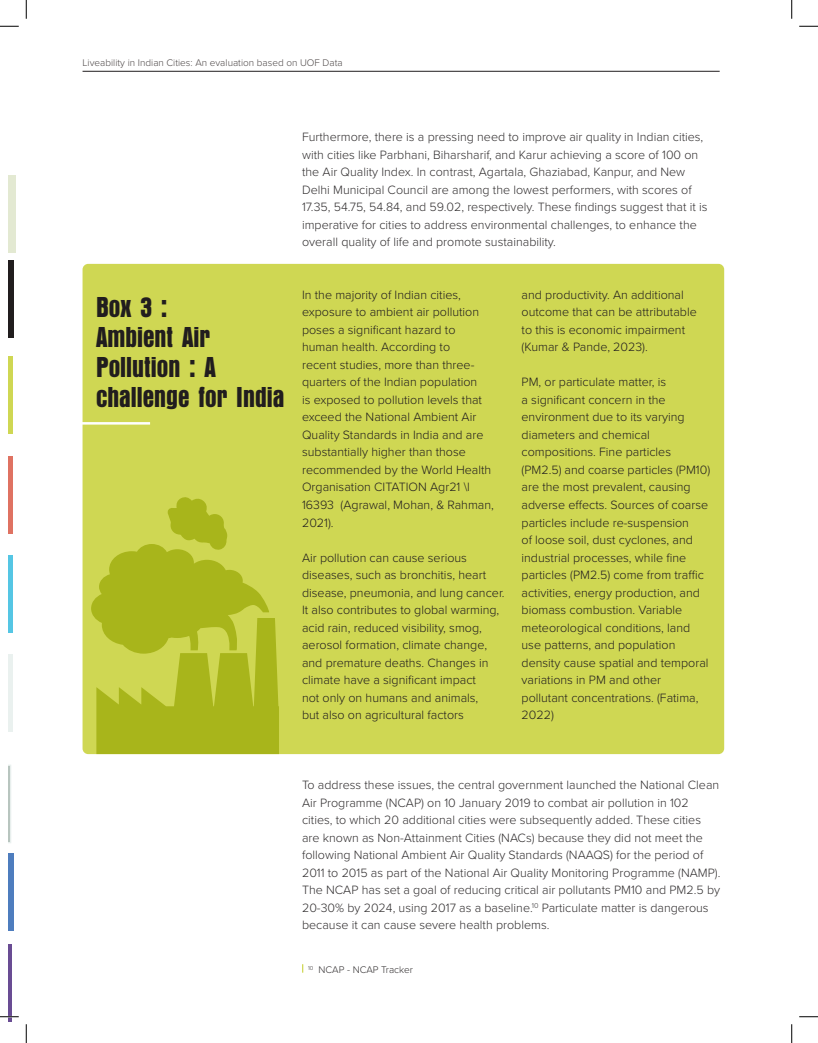
<style>
.page{position:relative;width:818px;height:1043px;background:#fff}
.page>*{position:absolute;margin:0;border:0;box-sizing:border-box;transform-origin:0 0}
.t1{font:30px/30px "Anzeigen Gro";color:#211d1e}
.t2{font:300 12.5px/17.5px "Proxima Nova";color:#211d1e}
.t3{font:300 12.5px/17.5px "Proxima Nova";color:#312e2f}
.t4{font:300 10px "Proxima Nova";color:#4e4848}
.t5{font:300 10px "Proxima Nova";color:#312e2f}
</style>
<div class="page">
<div style="left:8px;top:176px;width:7px;height:77px;background:#e3e9d2"></div>
<div style="left:8px;top:852px;width:6px;height:78px;background:#4e7dbe"></div>
<hr style="left:82px;top:71px;width:637px;height:1px;background:#211d1e">
<div style="left:8px;top:260px;width:6px;height:78px;background:#211d1e"></div>
<hr style="left:8px;top:356px;width:4px;height:78px;background:#cfd753">
<hr style="left:8px;top:456px;width:4px;height:77px;background:#df7262">
<hr style="left:8px;top:555px;width:4px;height:77px;background:#55c6e4">
<hr style="left:8px;top:654px;width:4px;height:78px;background:#eaf1ef">
<svg style="left:8px;top:765px;width:3px;height:78px"></svg>
<hr style="left:8px;top:944px;width:4px;height:78px;background:#694c93">
<div style="left:82px;top:264px;width:642px;height:490px;background:#cfd753;border-radius:6px"></div>
<hr style="left:73px;top:422px;width:77px;height:2px;background:#fff">
<svg style="left:91px;top:497px;width:188px;height:257px"></svg>
<svg style="left:0;top:25px;width:19px;height:2px"></svg>
<svg style="left:799px;top:25px;width:19px;height:2px"></svg>
<svg style="left:0;top:1016px;width:19px;height:1px"></svg>
<svg style="left:799px;top:1016px;width:19px;height:1px"></svg>
<svg style="left:25px;top:0;width:2px;height:19px"></svg>
<svg style="left:25px;top:1024px;width:2px;height:18px"></svg>
<svg style="left:791px;top:0;width:1px;height:19px"></svg>
<svg style="left:791px;top:1024px;width:1px;height:18px"></svg>
<p class="t4" style="left:82px;top:55px;width:262px">Liveability in Indian Cities: An evaluation based on UOF Data</p>
<p class="t3" style="left:302px;top:128px;width:407px">Furthermore, there is a pressing need to improve air quality in Indian cities, with cities like Parbhani, Biharsharif, and Karur achieving a score of 100 on the Air Quality Index. In contrast, Agartala, Ghaziabad, Kanpur, and New Delhi Municipal Council are among the lowest performers, with scores of 17.35, 54.75, 54.84, and 59.02, respectively. These findings suggest that it is imperative for cities to address environmental challenges, to enhance the overall quality of life and promote sustainability.</p>
<h1 class="t1" style="left:96px;top:292px;width:190px">Box 3 :<br>Ambient Air<br>Pollution : A challenge for India</h1>
<p class="t2" style="left:302px;top:285px;width:193px">In the majority of Indian cities, exposure to ambient air pollution poses a significant hazard to human health. According to<br>recent studies, more than three&shy;quarters of the Indian population<br>is exposed to pollution levels that exceed the National Ambient Air<br>Quality Standards in India and are substantially higher than those recommended by the World Health<br>Organisation CITATION Agr21 \l<br>16393 (Agrawal, Mohan, &amp; Rahman,<br>2021).</p>
<p class="t2" style="left:302px;top:548px;width:204px">Air pollution can cause serious diseases, such as bronchitis, heart disease, pneumonia, and lung cancer.<br>It also contributes to global warming, acid rain, reduced visibility, smog, aerosol formation, climate change, and premature deaths. Changes in climate have a significant impact<br>not only on humans and animals,<br>but also on agricultural factors</p>
<p class="t2" style="left:521px;top:285px;width:177px">and productivity. An additional outcome that can be attributable to this is economic impairment (Kumar &amp; Pande, 2023).</p>
<p class="t2" style="left:521px;top:373px;width:190px">PM, or particulate matter, is<br>a significant concern in the environment due to its varying diameters and chemical compositions. Fine particles (PM2.5) and coarse particles (PM10) are the most prevalent, causing adverse effects. Sources of coarse particles include re-suspension<br>of loose soil, dust cyclones, and industrial processes, while fine particles (PM2.5) come from traffic activities, energy production, and biomass combustion. Variable meteorological conditions, land use patterns, and population density cause spatial and temporal variations in PM and other pollutant concentrations. (Fatima,<br>2022)</p>
<p class="t3" style="left:302px;top:775px;width:420px">To address these issues, the central government launched the National Clean Air Programme (NCAP) on 10 January 2019 to combat air pollution in 102 cities, to which 20 additional cities were subsequently added. These cities are known as Non-Attainment Cities (NACs) because they did not meet the following National Ambient Air Quality Standards (NAAQS) for the period of 2011 to 2015 as part of the National Air Quality Monitoring Programme (NAMP).<br>The NCAP has set a goal of reducing critical air pollutants PM10 and PM2.5 by 20-30% by 2024, using 2017 as a baseline.<sup>10</sup> Particulate matter is dangerous because it can cause severe health problems.</p>
<p class="t5" style="left:308px;top:962px;width:106px"><sup>10</sup> NCAP - NCAP Tracker</p>
</div>
